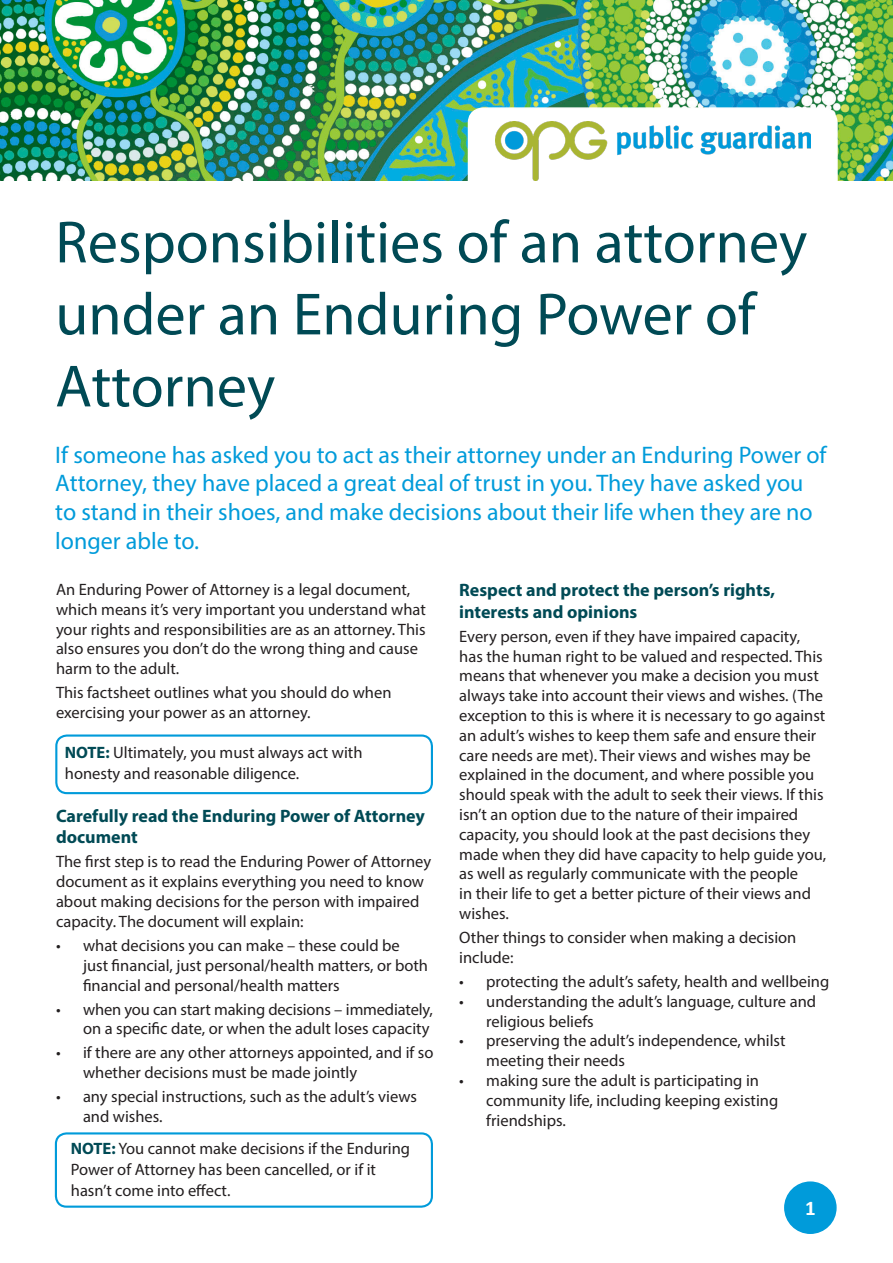
<style>
.page{position:relative;width:893px;height:1263px;background:#fff}
.page>*{position:absolute;margin:0;border:0;box-sizing:border-box;transform-origin:0 0}
.t1{font:60px/72px "Myriad Pro";color:#004a55}
.t2{font:24px/28.8px "Myriad Pro";color:#009bda}
.t3{font:700 21px "Calibri";color:#fff}
.t4{font:700 18px/21.6px "Myriad Pro";color:#004a55}
.t5{font:16.5px/19.8px "Myriad Pro";color:#231f20}
.s1{font-weight:700;color:#004a55}
</style>
<div class="page">
<img style="left:0;top:0;width:893px;height:181px">
<div style="left:468px;top:108px;width:369px;height:90px;background:#fff;border-radius:15px"></div>
<div style="left:468px;top:107px;width:370px;height:92px;border:2px solid #fff;border-radius:15px"></div>
<img style="left:495px;top:121px;width:315px;height:60px">
<div style="left:785px;top:1182px;width:51px;height:51px;background:#009bda;border-radius:50%"></div>
<div style="left:784px;top:1181px;width:53px;height:53px;border:2px solid #009bda;border-radius:50%"></div>
<div style="left:55px;top:1132px;width:378px;height:76px;border:2px solid #009bda;border-radius:11px"></div>
<div style="left:55px;top:734px;width:378px;height:60px;border:2px solid #009bda;border-radius:11px"></div>
<p class="t1" style="left:55px;top:205px;width:753px">Responsibilities of an attorney under an Enduring Power of<br>Attorney</p>
<p class="t2" style="left:55px;top:440px;width:773px">If someone has asked you to act as their attorney under an Enduring Power of Attorney, they have placed a great deal of trust in you. They have asked you to stand in their shoes, and make decisions about their life when they are no longer able to.</p>
<p class="t5" style="left:56px;top:579px;width:371px">An Enduring Power of Attorney is a legal document, which means it’s very important you understand what your rights and responsibilities are as an attorney. This also ensures you don’t do the wrong thing and cause harm to the adult.</p>
<p class="t5" style="left:56px;top:682px;width:337px">This factsheet outlines what you should do when exercising your power as an attorney.</p>
<p class="t4" style="left:459px;top:579px;width:317px">Respect and protect the person’s rights, interests and opinions</p>
<p class="t5" style="left:459px;top:626px;width:368px">Every person, even if they have impaired capacity, has the human right to be valued and respected. This means that whenever you make a decision you must always take into account their views and wishes. (The exception to this is where it is necessary to go against an adult’s wishes to keep them safe and ensure their care needs are met). Their views and wishes may be explained in the document, and where possible you should speak with the adult to seek their views. If this isn’t an option due to the nature of their impaired capacity, you should look at the past decisions they made when they did have capacity to help guide you, as well as regularly communicate with the people<br>in their life to get a better picture of their views and wishes.</p>
<p class="t5" style="left:459px;top:927px;width:339px">Other things to consider when making a decision include:</p>
<p class="t5" style="left:459px;top:971px;width:372px">• protecting the adult’s safety, health and wellbeing</p>
<p class="t5" style="left:486px;top:991px;width:331px;text-indent:-27px">• understanding the adult’s language, culture and religious beliefs</p>
<p class="t5" style="left:486px;top:1030px;width:301px;text-indent:-27px">• preserving the adult’s independence, whilst meeting their needs</p>
<p class="t5" style="left:486px;top:1070px;width:293px;text-indent:-27px">• making sure the adult is participating in community life, including keeping existing friendships.</p>
<p class="t5" style="left:65px;top:741px;width:299px;line-height:21px"><span class="s1">NOTE:</span> Ultimately, you must always act with honesty and reasonable diligence.</p>
<p class="t4" style="left:56px;top:804px;width:370px">Carefully read the Enduring Power of Attorney document</p>
<p class="t5" style="left:56px;top:852px;width:377px">The first step is to read the Enduring Power of Attorney document as it explains everything you need to know about making decisions for the person with impaired capacity. The document will explain:</p>
<p class="t5" style="left:83px;top:935px;width:347px;text-indent:-27px">• what decisions you can make – these could be just financial, just personal/health matters, or both financial and personal/health matters</p>
<p class="t5" style="left:56px;top:999px;width:378px;text-align:right">• when you can start making decisions – immediately, on a specific date, or when the adult loses capacity</p>
<p class="t5" style="left:83px;top:1043px;width:352px;text-indent:-27px">• if there are any other attorneys appointed, and if so whether decisions must be made jointly</p>
<p class="t5" style="left:83px;top:1086px;width:335px;text-indent:-27px">• any special instructions, such as the adult’s views and wishes.</p>
<p class="t5" style="left:71px;top:1138px;width:341px;line-height:21px"><span class="s1">NOTE:</span> You cannot make decisions if the Enduring<br>Power of Attorney has been cancelled, or if it hasn’t come into effect.</p>
<p class="t3" style="left:805px;top:1193px;width:12px">1</p>
</div>
